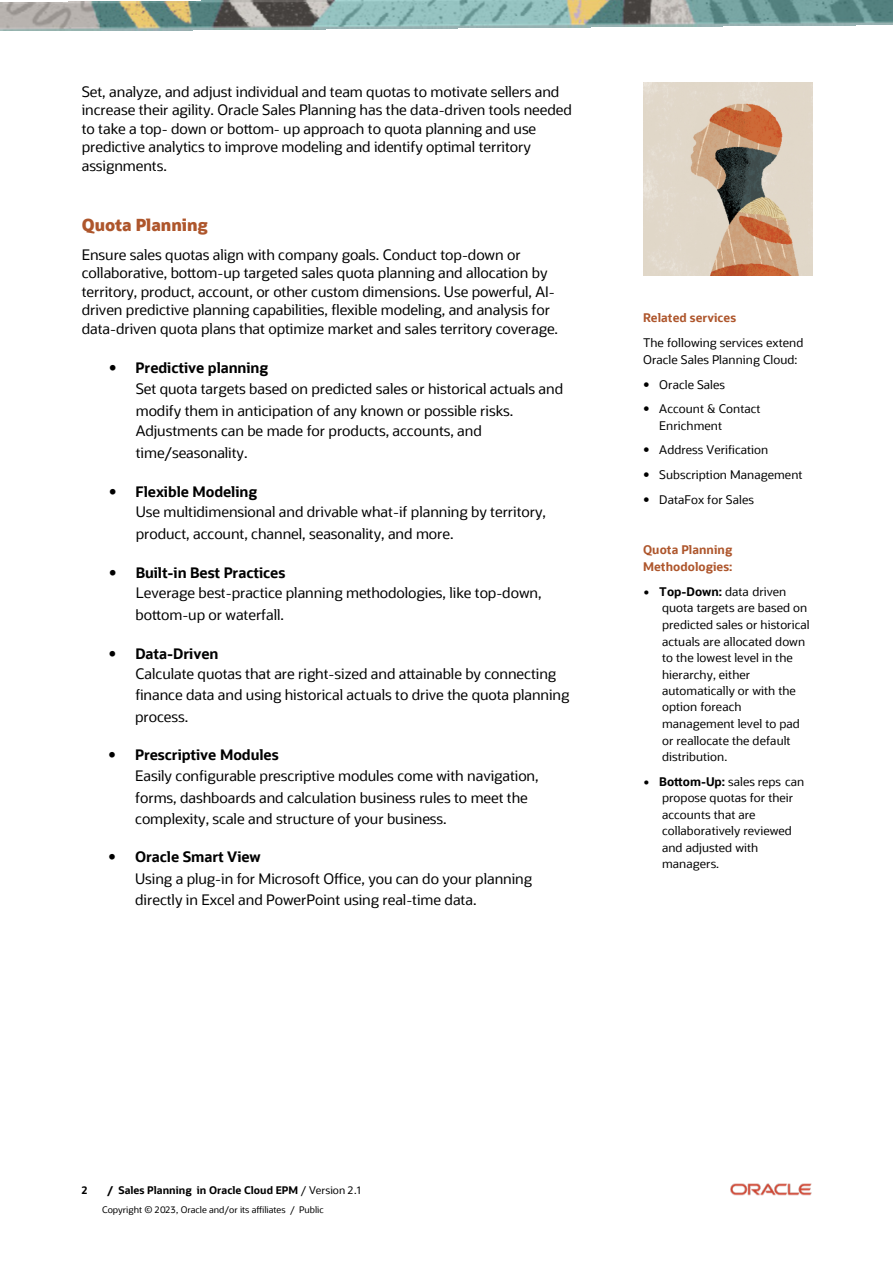
<style>
.page{position:relative;width:893px;height:1263px;background:#fff}
.page>*{position:absolute;margin:0;border:0;box-sizing:border-box;transform-origin:0 0}
.t1{font:800 16.5px "Oracle Sans";color:#ae562c}
.t2{font:14.4px/18.6px "Oracle Sans";letter-spacing:-.005em;color:#000}
.t3{font:700 14.4px "Oracle Sans";letter-spacing:-.005em;color:#000}
.t4{font:11.85px/16.5px "Oracle Sans";letter-spacing:.005em;color:#000}
.t5{font:700 11.85px/16.5px "Oracle Sans";letter-spacing:.005em;color:#ae562c}
.t6{font:700 10.5px "Oracle Sans";color:#000}
.t7{font:9px "Oracle Sans";color:#000}
.s1{font-family:"Lucida Grande"}
.s2{font-weight:700}
.s3{font-weight:400}
</style>
<div class="page">
<img style="left:731px;top:1183px;width:81px;height:12px">
<img style="left:0;top:0;width:893px;height:31px">
<img style="left:643px;top:83px;width:170px;height:193px">
<p class="t2" style="left:82px;top:84px;width:492px">Set, analyze, and adjust individual and team quotas to motivate sellers and increase their agility. Oracle Sales Planning has the data-driven tools needed to take a top- down or bottom- up approach to quota planning and use predictive analytics to improve modeling and identify optimal territory assignments.</p>
<h4 class="t1" style="left:82px;top:219px;width:128px">Quota Planning</h4>
<p class="t2" style="left:82px;top:247px;width:478px">Ensure sales quotas align with company goals. Conduct top-down or collaborative, bottom-up targeted sales quota planning and allocation by territory, product, account, or other custom dimensions. Use powerful, AI&shy;driven predictive planning capabilities, flexible modeling, and analysis for data-driven quota plans that optimize market and sales territory coverage.</p>
<p class="t3" style="left:109px;top:363px;width:161px">● Predictive planning</p>
<p class="t2" style="left:136px;top:380px;width:429px;line-height:21.1px">Set quota targets based on predicted sales or historical actuals and modify them in anticipation of any known or possible risks.<br>Adjustments can be made for products, accounts, and time/seasonality.</p>
<p class="t3" style="left:109px;top:486px;width:150px">● Flexible Modeling</p>
<p class="t2" style="left:136px;top:503px;width:412px;line-height:21.3px">Use multidimensional and drivable what-if planning by territory, product, account, channel, seasonality, and more.</p>
<p class="t3" style="left:109px;top:567px;width:178px">● Built-in Best Practices</p>
<p class="t2" style="left:136px;top:584px;width:407px;line-height:21.3px">Leverage best-practice planning methodologies, like top-down, bottom-up or waterfall.</p>
<p class="t3" style="left:109px;top:648px;width:111px">● Data-Driven</p>
<p class="t2" style="left:135px;top:665px;width:436px;line-height:21.3px">Calculate quotas that are right-sized and attainable by connecting finance data and using historical actuals to drive the quota planning process.</p>
<p class="t3" style="left:108px;top:750px;width:172px">● Prescriptive Modules</p>
<p class="t2" style="left:135px;top:767px;width:405px;line-height:21.3px">Easily configurable prescriptive modules come with navigation, forms, dashboards and calculation business rules to meet the complexity, scale and structure of your business.</p>
<p class="t3" style="left:108px;top:851px;width:154px">● Oracle Smart View</p>
<p class="t2" style="left:135px;top:869px;width:398px;line-height:21.3px">Using a plug-in for Microsoft Office, you can do your planning directly in Excel and PowerPoint using real-time data.</p>
<h6 class="t5" style="left:643px;top:310px;width:95px">Related services</h6>
<p class="t4" style="left:643px;top:336px;width:162px">The following services extend<br>Oracle Sales Planning Cloud:</p>
<p class="t4" style="left:643px;top:377px;width:84px">● Oracle Sales</p>
<p class="t4" style="left:659px;top:402px;width:103px;text-indent:-16px">● Account &amp; Contact<br>Enrichment</p>
<p class="t4" style="left:643px;top:443px;width:127px">● Address Verification</p>
<p class="t4" style="left:643px;top:468px;width:161px">● Subscription Management</p>
<p class="t4" style="left:643px;top:492px;width:112px">● DataFox for Sales</p>
<p class="t5" style="left:643px;top:543px;width:91px">Quota Planning<br>Methodologies:</p>
<p class="t4" style="left:662px;top:585px;width:149px;text-indent:-19px"><span class="s1">•</span> <span class="s2">Top-Down:</span> data driven quota targets are based on predicted sales or historical actuals are allocated down to the lowest level in the hierarchy, either automatically or with the option foreach management level to pad or reallocate the default distribution.</p>
<p class="t4" style="left:662px;top:775px;width:144px;text-indent:-19px"><span class="s1">•</span> <span class="s2">Bottom-Up:</span> sales reps can propose quotas for their accounts that are collaboratively reviewed and adjusted with managers.</p>
<p class="t6" style="left:82px;top:1186px;width:7px">2</p>
<p class="t6" style="left:107px;top:1186px;width:255px">/ Sales Planning in Oracle Cloud EPM <span class="s3">/ Version 2.1</span></p>
<p class="t7" style="left:102px;top:1206px;width:223px">Copyright © 2023, Oracle and/or its affiliates / Public</p>
</div>
